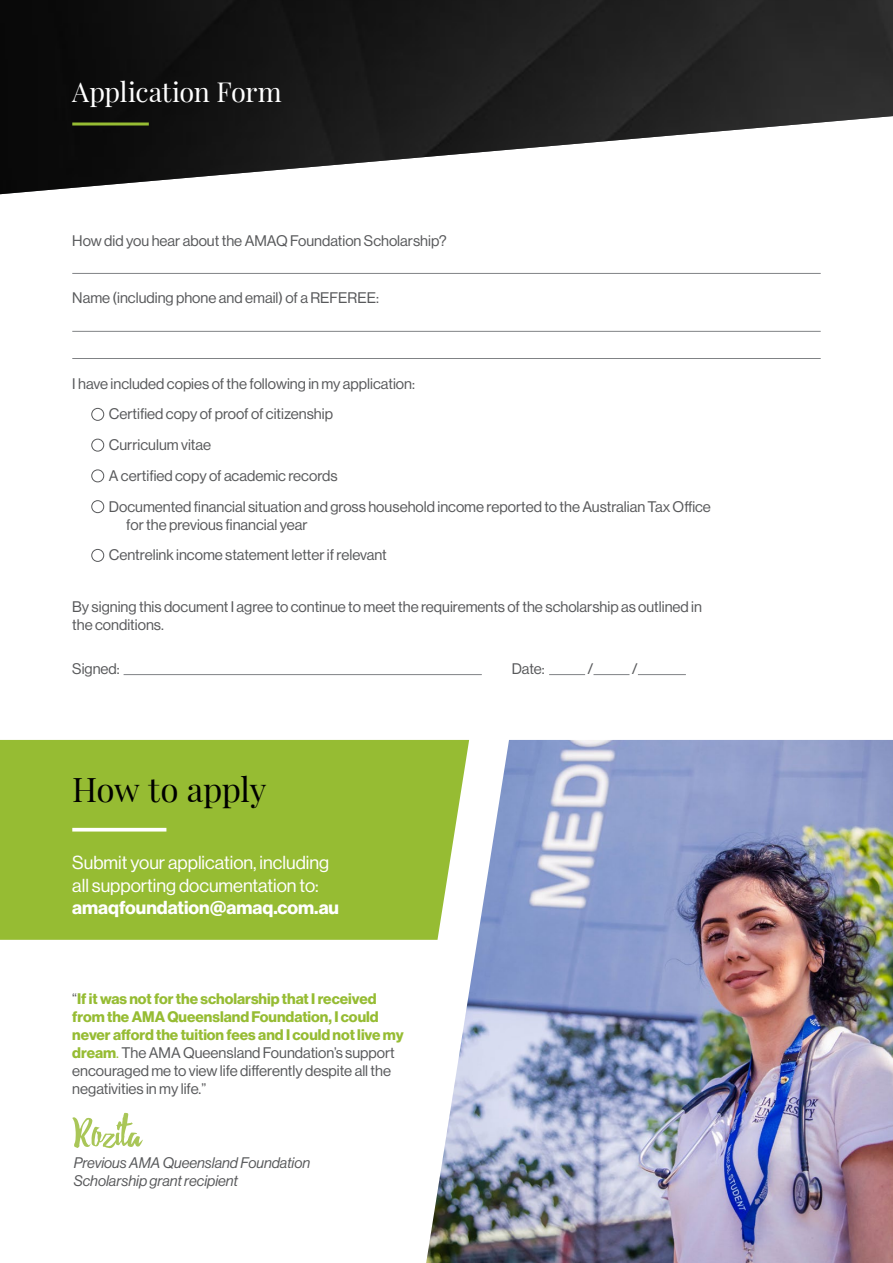
<style>
.page{position:relative;width:893px;height:1263px;background:#fff}
.page>*{position:absolute;margin:0;border:0;box-sizing:border-box;transform-origin:0 0}
.t1{font:33.15px "Playfair Display";letter-spacing:-.02em;color:#000}
.t2{font:27px "Playfair Display";letter-spacing:-.015em;color:#fff}
.t3{font:18.45px/22.2px "N Haas Grotesk DS Pro 55 Rg";color:#fff}
.t4{font:18.45px "N Haas Grotesk DS Pro 75 Bd";color:#fff}
.t5{font:15px/30.8px "N Haas Grotesk DS Pro 55 Rg";color:#58595b}
.t6{font:15px/18px "N Haas Grotesk DS Pro 75 Bd";color:#96bc33}
.t7{font:15px/18px "N Haas Grotesk DS Pro 56 It";color:#58595b}
.s1{font-family:"N Haas Grotesk DS Pro 55 Rg";color:#58595b}
.s2{font-family:"N Haas Grotesk DS Pro 75 Bd";color:#96bc33}
.s3{color:#96bc33}
</style>
<div class="page">
<div style="left:0;top:740px;width:426px;height:200px;background:#96bc33"></div>
<hr style="left:72px;top:273px;width:749px;height:1px;background:#808285">
<hr style="left:72px;top:331px;width:749px;height:1px;background:#808285">
<hr style="left:72px;top:358px;width:749px;height:1px;background:#808285">
<hr style="left:124px;top:674px;width:358px;height:1px;background:#808285">
<hr style="left:549px;top:674px;width:36px;height:1px;background:#808285">
<hr style="left:593px;top:674px;width:36px;height:1px;background:#808285">
<hr style="left:638px;top:674px;width:48px;height:1px;background:#808285">
<div style="left:91px;top:408px;width:13px;height:13px;border:1px solid #58595b;border-radius:50%"></div>
<div style="left:91px;top:439px;width:13px;height:12px;border:1px solid #58595b;border-radius:50%"></div>
<div style="left:91px;top:469px;width:13px;height:13px;border:1px solid #58595b;border-radius:50%"></div>
<div style="left:91px;top:500px;width:13px;height:13px;border:1px solid #58595b;border-radius:50%"></div>
<div style="left:91px;top:549px;width:13px;height:13px;border:1px solid #58595b;border-radius:50%"></div>
<svg style="left:72px;top:1113px;width:71px;height:36px"></svg>
<hr style="left:72px;top:828px;width:94px;height:3px;background:#fff">
<img style="left:0;top:0;width:893px;height:194px">
<hr style="left:72px;top:122px;width:77px;height:3px;background:#96bc33">
<img style="left:426px;top:740px;width:467px;height:523px">
<h2 class="t2" style="left:72px;top:70px;width:211px">Application Form</h2>
<p class="t5" style="left:72px;top:225px;width:376px">How did you hear about the AMAQ Foundation Scholarship?</p>
<p class="t5" style="left:72px;top:283px;width:308px">Name (including phone and email) of a REFEREE:</p>
<p class="t5" style="left:109px;top:368px;width:604px;text-indent:-37px">I have included copies of the following in my application:<br>Certified copy of proof of citizenship<br>Curriculum vitae<br>A certified copy of academic records<br>Documented financial situation and gross household income reported to the Australian Tax Office</p>
<p class="t5" style="left:109px;top:509px;width:279px;text-indent:17px">for the previous financial year<br>Centrelink income statement letter if relevant</p>
<p class="t5" style="left:72px;top:598px;width:631px;line-height:18px">By signing this document I agree to continue to meet the requirements of the scholarship as outlined in the conditions.</p>
<p class="t5" style="left:72px;top:653px;width:49px">Signed:</p>
<p class="t5" style="left:512px;top:653px;width:34px">Date:</p>
<p class="t5" style="left:587px;top:653px;width:7px">/</p>
<p class="t5" style="left:632px;top:653px;width:7px">/</p>
<h1 class="t1" style="left:72px;top:764px;width:196px">How to apply</h1>
<p class="t3" style="left:72px;top:852px;width:258px">Submit your application, including all supporting documentation to:</p>
<p class="t4" style="left:72px;top:896px;width:268px">amaqfoundation@amaq.com.au</p>
<p class="t6" style="left:72px;top:990px;width:333px"><span class="s1">“</span>If it was not for the scholarship that I received from the AMA Queensland Foundation, I could never afford the tuition fees and I could not live my</p>
<p class="t5" style="left:72px;top:1044px;width:324px;line-height:18px"><span class="s2">dream</span><span class="s3">.</span> The AMA Queensland Foundation’s support encouraged me to view life differently despite all the negativities in my life.”</p>
<p class="t7" style="left:74px;top:1154px;width:238px">Previous AMA Queensland Foundation<br>Scholarship grant recipient</p>
</div>
